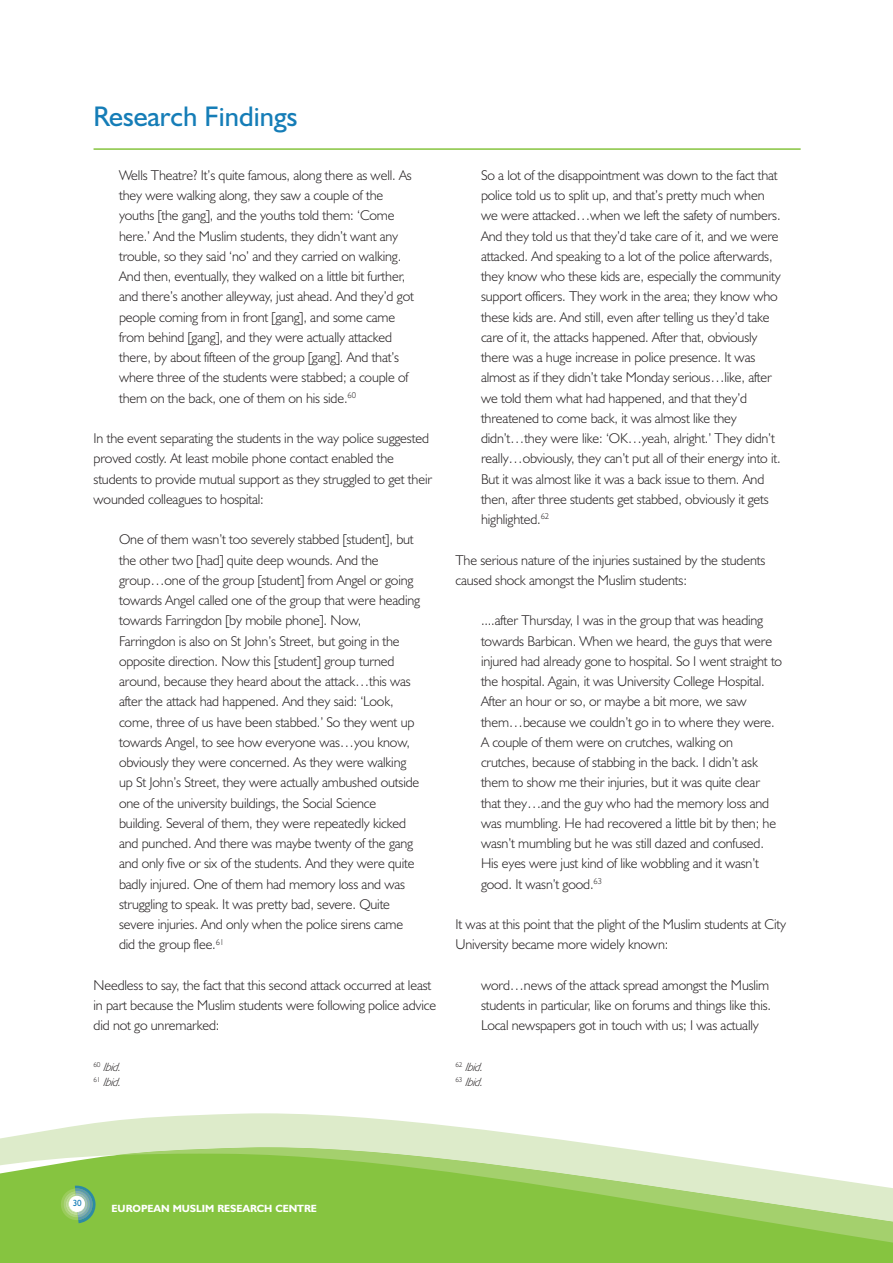
<style>
.page{position:relative;width:893px;height:1263px;background:#fff}
.page>*{position:absolute;margin:0;border:0;box-sizing:border-box;transform-origin:0 0}
.t1{font:28.5px "Humanist 521 BT";color:#157db7}
.t2{font:300 14.25px/20.2px "Humanist 521 BT";letter-spacing:-.01em;color:#231f20}
.t3{font:italic 300 12px/15px "Humanist 521 BT";color:#231f20}
.t4{font:700 10.5px "Humanist 521 BT";color:#fff}
.t5{font:9px "Humanist 521 BT";color:#157db7}
</style>
<div class="page">
<svg style="left:0;top:1113px;width:612px;height:150px;fill:#ddebca"></svg>
<svg style="left:115px;top:1147px;width:778px;height:116px;fill:#86c440"></svg>
<svg style="left:57px;top:1185px;width:39px;height:38px"></svg>
<div style="left:69px;top:1196px;width:16px;height:16px;background:#fff;border-radius:50%"></div>
<hr style="left:94px;top:148px;width:707px;height:2px;background:#86c43f">
<h1 class="t1" style="left:94px;top:107px;width:205px">Research Findings</h1>
<p class="t2" style="left:119px;top:166px;width:296px">Wells Theatre? It’s quite famous, along there as well. As they were walking along, they saw a couple of the youths [the gang], and the youths told them: ‘Come here.’ And the Muslim students, they didn’t want any trouble, so they said ‘no’ and they carried on walking.<br>And then, eventually, they walked on a little bit further, and there’s another alleyway, just ahead. And they’d got people coming from in front [gang], and some came from behind [gang], and they were actually attacked there, by about fifteen of the group [gang]. And that’s where three of the students were stabbed; a couple of them on the back, one of them on his side.<sup>60</sup></p>
<p class="t2" style="left:94px;top:430px;width:340px">In the event separating the students in the way police suggested proved costly. At least mobile phone contact enabled the students to provide mutual support as they struggled to get their wounded colleagues to hospital:</p>
<p class="t2" style="left:119px;top:531px;width:303px">One of them wasn’t too severely stabbed [student], but the other two [had] quite deep wounds. And the group…one of the group [student] from Angel or going towards Angel called one of the group that were heading towards Farringdon [by mobile phone]. Now, Farringdon is also on St John’s Street, but going in the opposite direction. Now this [student] group turned around, because they heard about the attack…this was after the attack had happened. And they said: ‘Look, come, three of us have been stabbed.’ So they went up towards Angel, to see how everyone was…you know, obviously they were concerned. As they were walking up St John’s Street, they were actually ambushed outside one of the university buildings, the Social Science building. Several of them, they were repeatedly kicked and punched. And there was maybe twenty of the gang and only five or six of the students. And they were quite badly injured. One of them had memory loss and was struggling to speak. It was pretty bad, severe. Quite severe injuries. And only when the police sirens came did the group flee.<sup>61</sup></p>
<p class="t2" style="left:94px;top:976px;width:344px">Needless to say, the fact that this second attack occurred at least in part because the Muslim students were following police advice did not go unremarked:</p>
<p class="t2" style="left:481px;top:166px;width:301px">So a lot of the disappointment was down to the fact that police told us to split up, and that’s pretty much when we were attacked…when we left the safety of numbers.<br>And they told us that they’d take care of it, and we were attacked. And speaking to a lot of the police afterwards, they know who these kids are, especially the community support officers. They work in the area; they know who these kids are. And still, even after telling us they’d take care of it, the attacks happened. After that, obviously there was a huge increase in police presence. It was almost as if they didn’t take Monday serious…like, after we told them what had happened, and that they’d threatened to come back, it was almost like they didn’t…they were like: ‘OK…yeah, alright.’ They didn’t really…obviously, they can’t put all of their energy into it.<br>But it was almost like it was a back issue to them. And then, after three students get stabbed, obviously it gets highlighted.<sup>62</sup></p>
<p class="t2" style="left:455px;top:551px;width:311px">The serious nature of the injuries sustained by the students caused shock amongst the Muslim students:</p>
<p class="t2" style="left:481px;top:612px;width:303px">....after Thursday, I was in the group that was heading towards Barbican. When we heard, the guys that were injured had already gone to hospital. So I went straight to the hospital. Again, it was University College Hospital.<br>After an hour or so, or maybe a bit more, we saw them…because we couldn’t go in to where they were.<br>A couple of them were on crutches, walking on crutches, because of stabbing in the back. I didn’t ask them to show me their injuries, but it was quite clear that they…and the guy who had the memory loss and was mumbling. He had recovered a little bit by then; he wasn’t mumbling but he was still dazed and confused.<br>His eyes were just kind of like wobbling and it wasn’t good. It wasn’t good.<sup>63</sup></p>
<p class="t2" style="left:455px;top:916px;width:332px">It was at this point that the plight of the Muslim students at City<br>University became more widely known:</p>
<p class="t2" style="left:481px;top:976px;width:292px">word…news of the attack spread amongst the Muslim students in particular, like on forums and things like this.<br>Local newspapers got in touch with us; I was actually</p>
<p class="t3" style="left:94px;top:1061px;width:31px"><sup>6</sup> <sup>0</sup> Ibid.<br><sup>6</sup> <sup>1</sup> Ibid.</p>
<p class="t3" style="left:455px;top:1061px;width:31px"><sup>6</sup> <sup>2</sup> Ibid.<br><sup>6</sup> <sup>3</sup> Ibid.</p>
<p class="t5" style="left:73px;top:1200px;width:10px">30</p>
<p class="t4" style="left:112px;top:1204px;width:207px">EUROPEAN MUSLIM RESEARCH CENTRE</p>
</div>
